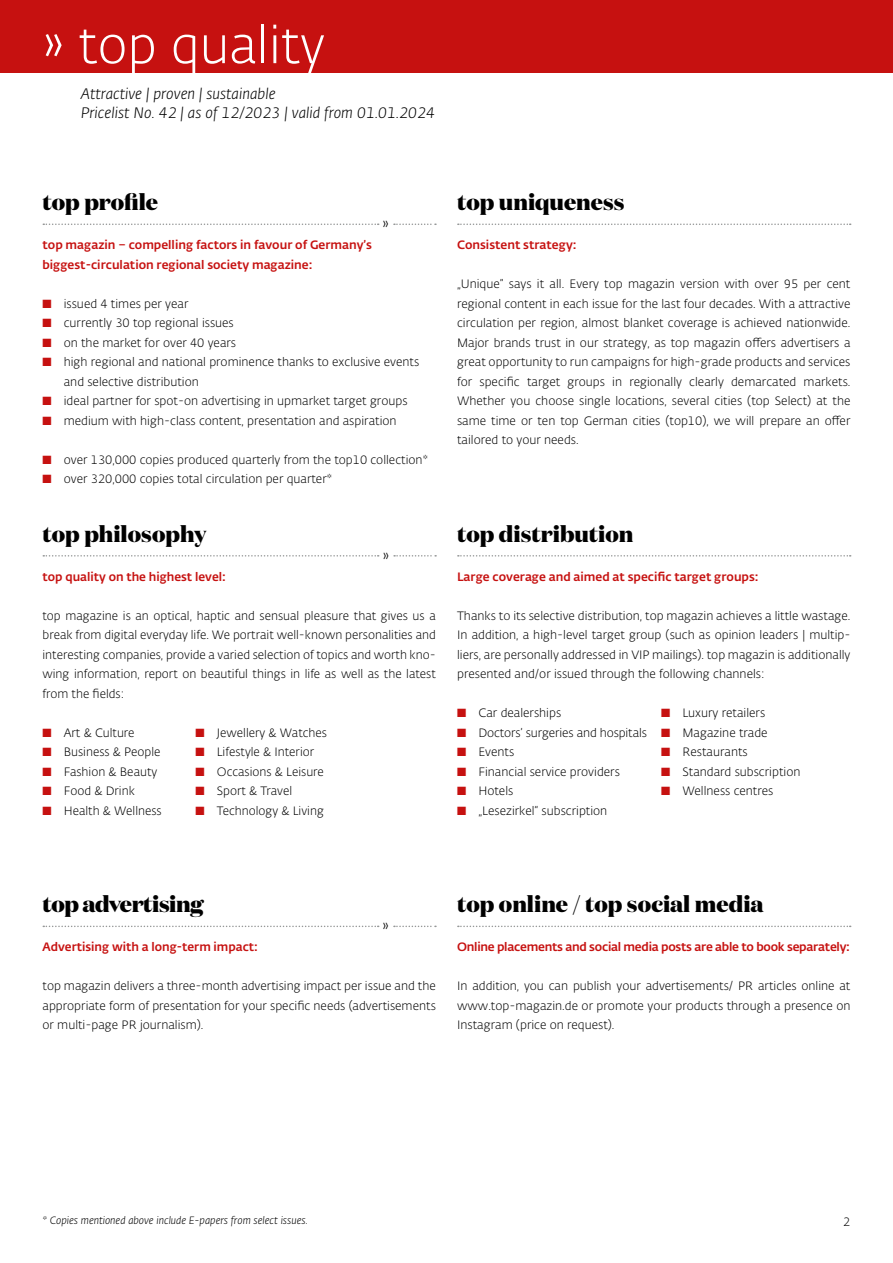
<style>
.page{position:relative;width:893px;height:1263px;background:#fff}
.page>*{position:absolute;margin:0;border:0;box-sizing:border-box;transform-origin:0 0}
.Überschrift{font:300 51px "Fedra Sans Alt Std";color:#fff}
.Überschrift-2{font:800 22.5px "Domaine Display";color:#000}
.Überschrift-3{font:800 22.5px "Domaine Display";letter-spacing:-.02em;color:#000}
.Anleser{font:italic 300 15px "Fedra Sans Alt Std";color:#000}
.Anleser-2{font:300 15px "Fedra Sans Alt Std";color:#000}
.Anleser-3{font:300 12px/19.5px "Fedra Sans Alt Std";color:#000;text-align:justify}
.Anleser-4{font:500 12px "Fedra Sans Alt Std";color:#c61110}
.Anleser-5{font:500 12px "Fedra Sans Alt Std";letter-spacing:-.02em;color:#c61110}
.Anleser-6{font:italic 300 10.5px "Fedra Sans Alt Std";color:#000}
.s1{color:#c61110}
</style>
<div class="page">
<div style="left:0;top:0;width:893px;height:72px;background:#c61110"></div>
<svg style="left:43px;top:224px;width:336px;height:1px"></svg>
<svg style="left:394px;top:224px;width:42px;height:1px"></svg>
<svg style="left:43px;top:555px;width:336px;height:2px"></svg>
<svg style="left:394px;top:555px;width:42px;height:2px"></svg>
<svg style="left:43px;top:926px;width:336px;height:1px"></svg>
<svg style="left:394px;top:926px;width:42px;height:1px"></svg>
<svg style="left:458px;top:224px;width:393px;height:1px"></svg>
<svg style="left:458px;top:555px;width:393px;height:2px"></svg>
<svg style="left:458px;top:926px;width:393px;height:1px"></svg>
<p class="Überschrift" style="left:43px;top:15px;width:284px">» top quality</p>
<p class="Anleser" style="left:81px;top:85px;width:196px">Attractive | proven | sustainable</p>
<p class="Anleser" style="left:81px;top:104px;width:356px">Pricelist No. 42 | as of 12/2023 | valid from 01.01.2024</p>
<p class="Überschrift-2" style="left:43px;top:187px;width:117px">top profile</p>
<p class="Anleser-2" style="left:383px;top:214px;width:8px">»</p>
<p class="Anleser-4" style="left:43px;top:237px;width:331px">top magazin – compelling factors in favour of Germany’s</p>
<p class="Anleser-4" style="left:43px;top:257px;width:271px">biggest-circulation regional society magazine:</p>
<p class="Anleser-3" style="left:43px;top:294px;width:147px"><span class="s1">■</span> issued 4 times per year</p>
<p class="Anleser-3" style="left:43px;top:313px;width:193px"><span class="s1">■</span> currently 30 top regional issues</p>
<p class="Anleser-3" style="left:43px;top:333px;width:195px"><span class="s1">■</span> on the market for over 40 years</p>
<p class="Anleser-3" style="left:64px;top:352px;width:357px;text-indent:-21px"><span class="s1">■</span> high regional and national prominence thanks to exclusive events and selective distribution</p>
<p class="Anleser-3" style="left:43px;top:391px;width:367px"><span class="s1">■</span> ideal partner for spot-on advertising in upmarket target groups</p>
<p class="Anleser-3" style="left:43px;top:411px;width:356px"><span class="s1">■</span> medium with high-class content, presentation and aspiration</p>
<p class="Anleser-3" style="left:43px;top:450px;width:387px"><span class="s1">■</span> over 130,000 copies produced quarterly from the top10 collection*</p>
<p class="Anleser-3" style="left:43px;top:469px;width:291px"><span class="s1">■</span> over 320,000 copies total circulation per quarter*</p>
<p class="Überschrift-2" style="left:43px;top:519px;width:166px">top philosophy</p>
<p class="Anleser-2" style="left:383px;top:545px;width:8px">»</p>
<p class="Anleser-4" style="left:43px;top:569px;width:185px">top quality on the highest level:</p>
<p class="Anleser-3" style="left:43px;top:606px;width:395px">top magazine is an optical, haptic and sensual pleasure that gives us a break from digital everyday life. We portrait well-known personalities and interesting companies, provide a varied selection of topics and worth kno&shy;wing information, report on beautiful things in life as well as the latest from the fields:</p>
<p class="Anleser-3" style="left:43px;top:723px;width:94px"><span class="s1">■</span> Art &amp; Culture</p>
<p class="Anleser-3" style="left:196px;top:723px;width:133px"><span class="s1">■</span> Jewellery &amp; Watches</p>
<p class="Anleser-3" style="left:43px;top:742px;width:120px"><span class="s1">■</span> Business &amp; People</p>
<p class="Anleser-3" style="left:196px;top:742px;width:120px"><span class="s1">■</span> Lifestyle &amp; Interior</p>
<p class="Anleser-3" style="left:43px;top:762px;width:116px"><span class="s1">■</span> Fashion &amp; Beauty</p>
<p class="Anleser-3" style="left:196px;top:762px;width:130px"><span class="s1">■</span> Occasions &amp; Leisure</p>
<p class="Anleser-3" style="left:43px;top:781px;width:94px"><span class="s1">■</span> Food &amp; Drink</p>
<p class="Anleser-3" style="left:196px;top:781px;width:98px"><span class="s1">■</span> Sport &amp; Travel</p>
<p class="Anleser-3" style="left:43px;top:801px;width:121px"><span class="s1">■</span> Health &amp; Wellness</p>
<p class="Anleser-3" style="left:196px;top:801px;width:130px"><span class="s1">■</span> Technology &amp; Living</p>
<p class="Überschrift-2" style="left:457px;top:187px;width:169px">top uniqueness</p>
<p class="Anleser-4" style="left:457px;top:237px;width:121px">Consistent strategy:</p>
<p class="Anleser-3" style="left:457px;top:274px;width:395px">„Unique” says it all. Every top magazin version with over 95 per cent regional content in each issue for the last four decades. With a attractive circulation per region, almost blanket coverage is achieved nationwide.<br>Major brands trust in our strategy, as top magazin offers advertisers a great opportunity to run campaigns for high-grade products and services for specific target groups in regionally clearly demarcated markets.<br>Whether you choose single locations, several cities (top Select) at the same time or ten top German cities (top10), we will prepare an offer tailored to your needs.</p>
<p class="Überschrift-2" style="left:457px;top:519px;width:178px">top distribution</p>
<p class="Anleser-4" style="left:457px;top:569px;width:303px">Large coverage and aimed at specific target groups:</p>
<p class="Anleser-3" style="left:457px;top:606px;width:395px">Thanks to its selective distribution, top magazin achieves a little wastage.<br>In addition, a high-level target group (such as opinion leaders | multip&shy;liers, are personally addressed in VIP mailings). top magazin is additionally presented and/or issued through the following channels:</p>
<p class="Anleser-3" style="left:457px;top:703px;width:106px"><span class="s1">■</span> Car dealerships</p>
<p class="Anleser-3" style="left:661px;top:703px;width:105px"><span class="s1">■</span> Luxury retailers</p>
<p class="Anleser-3" style="left:457px;top:723px;width:312px"><span class="s1">■</span> Doctors’ surgeries and hospitals <span class="s1">■</span> Magazine trade</p>
<p class="Anleser-3" style="left:457px;top:742px;width:59px"><span class="s1">■</span> Events</p>
<p class="Anleser-3" style="left:661px;top:742px;width:88px"><span class="s1">■</span> Restaurants</p>
<p class="Anleser-3" style="left:457px;top:762px;width:164px"><span class="s1">■</span> Financial service providers</p>
<p class="Anleser-3" style="left:661px;top:762px;width:141px"><span class="s1">■</span> Standard subscription</p>
<p class="Anleser-3" style="left:457px;top:781px;width:58px"><span class="s1">■</span> Hotels</p>
<p class="Anleser-3" style="left:661px;top:781px;width:114px"><span class="s1">■</span> Wellness centres</p>
<p class="Anleser-3" style="left:457px;top:801px;width:152px"><span class="s1">■</span> „Lesezirkel“ subscription</p>
<p class="Überschrift-3" style="left:43px;top:889px;width:163px">top advertising</p>
<p class="Anleser-2" style="left:383px;top:916px;width:8px">»</p>
<p class="Anleser-4" style="left:43px;top:939px;width:217px">Advertising with a long-term impact:</p>
<p class="Anleser-3" style="left:43px;top:976px;width:395px">top magazin delivers a three-month advertising impact per issue and the appropriate form of presentation for your specific needs (advertisements or multi-page PR journalism).</p>
<p class="Überschrift-2" style="left:457px;top:889px;width:308px">top online / top social media</p>
<p class="Anleser-5" style="left:457px;top:939px;width:394px">Online placements and social media posts are able to book separately:</p>
<p class="Anleser-3" style="left:457px;top:976px;width:395px">In addition, you can publish your advertisements/ PR articles online at www.top-magazin.de or promote your products through a presence on Instagram (price on request).</p>
<p class="Anleser-6" style="left:43px;top:1214px;width:267px">* Copies mentioned above include E-papers from select issues.</p>
<p class="Anleser-3" style="left:843px;top:1212px;width:9px">2</p>
</div>
